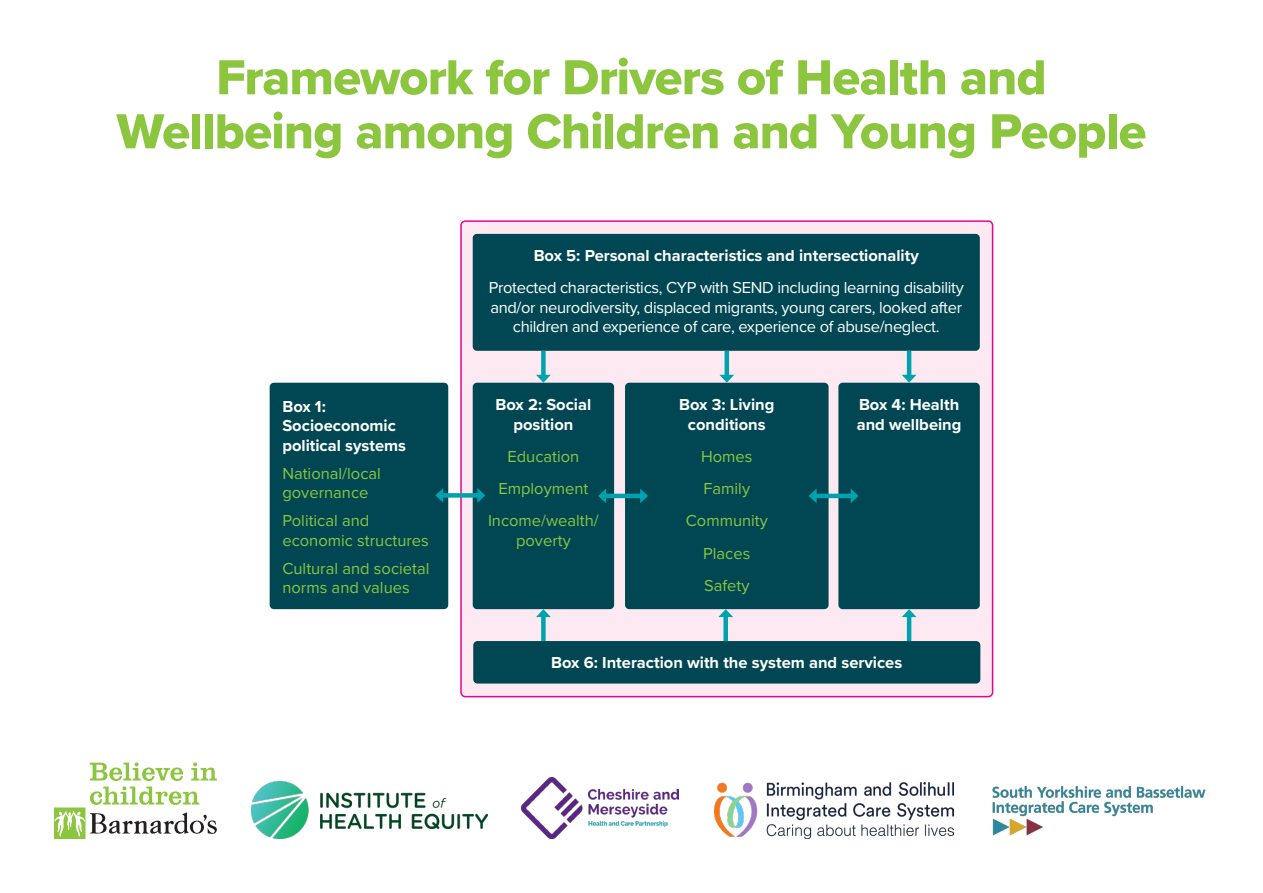
<style>
.page{position:relative;width:1263px;height:893px;background:#fff}
.page>*{position:absolute;margin:0;border:0;box-sizing:border-box;transform-origin:0 0}
.Body_text{font:51px/54px "Proxima Nova Extrabld";letter-spacing:-.015em;color:#8bc63e;text-align:center}
.t1{font:700 16.5px/19.5px "Proxima Nova";color:#fff}
.t2{font:16.5px/19.5px "Proxima Nova";letter-spacing:-.02em;color:#fff;text-align:center}
.t3{font:16.5px/19.5px "Proxima Nova";color:#8bc63e}
</style>
<div class="page">
<div style="left:461px;top:221px;width:531px;height:476px;background:#fce9f1;border-radius:4px"></div>
<div style="left:460px;top:220px;width:533px;height:477px;border:2px solid #ed028c;border-radius:4px"></div>
<div style="left:270px;top:383px;width:178px;height:226px;background:#004753;border-radius:4px"></div>
<div style="left:473px;top:234px;width:507px;height:117px;background:#004753;border-radius:4px"></div>
<div style="left:473px;top:383px;width:141px;height:226px;background:#004753;border-radius:4px"></div>
<div style="left:625px;top:383px;width:203px;height:226px;background:#004753;border-radius:4px"></div>
<div style="left:838px;top:383px;width:142px;height:226px;background:#004753;border-radius:4px"></div>
<div style="left:473px;top:641px;width:507px;height:43px;background:#004753;border-radius:4px"></div>
<div style="left:441px;top:493px;width:38px;height:5px;background:#00a3ad"></div>
<svg style="left:435px;top:488px;width:8px;height:15px"></svg>
<svg style="left:477px;top:488px;width:8px;height:15px"></svg>
<div style="left:541px;top:351px;width:5px;height:26px;background:#00a3ad"></div>
<svg style="left:536px;top:375px;width:15px;height:8px"></svg>
<div style="left:724px;top:351px;width:5px;height:26px;background:#00a3ad"></div>
<svg style="left:719px;top:375px;width:15px;height:8px"></svg>
<hr style="left:907px;top:351px;width:4px;height:26px;background:#00a3ad">
<svg style="left:902px;top:375px;width:14px;height:8px"></svg>
<hr style="left:907px;top:615px;width:4px;height:26px;background:#00a3ad">
<svg style="left:902px;top:609px;width:14px;height:8px"></svg>
<div style="left:723px;top:615px;width:5px;height:26px;background:#00a3ad"></div>
<svg style="left:718px;top:609px;width:15px;height:8px"></svg>
<div style="left:541px;top:615px;width:5px;height:26px;background:#00a3ad"></div>
<svg style="left:536px;top:609px;width:15px;height:8px"></svg>
<hr style="left:604px;top:494px;width:38px;height:4px;background:#00a3ad">
<svg style="left:598px;top:489px;width:8px;height:14px"></svg>
<svg style="left:640px;top:489px;width:8px;height:14px"></svg>
<hr style="left:815px;top:494px;width:37px;height:4px;background:#00a3ad">
<svg style="left:809px;top:489px;width:8px;height:14px"></svg>
<svg style="left:851px;top:489px;width:8px;height:14px"></svg>
<svg style="left:54px;top:762px;width:163px;height:77px"></svg>
<img style="left:251px;top:782px;width:236px;height:57px">
<img style="left:714px;top:783px;width:240px;height:56px">
<img style="left:522px;top:778px;width:157px;height:61px">
<img style="left:992px;top:786px;width:214px;height:50px">
<p class="Body_text" style="left:116px;top:50px;width:1031px">Framework for Drivers of Health and<br>Wellbeing among Children and Young People</p>
<p class="t1" style="left:282px;top:396px;width:125px">Box 1:<br>Socioeconomic political systems</p>
<p class="t3" style="left:282px;top:463px;width:100px">National/local governance</p>
<p class="t3" style="left:282px;top:510px;width:148px">Political and economic structures</p>
<p class="t3" style="left:282px;top:558px;width:149px">Cultural and societal norms and values</p>
<p class="t1" style="left:534px;top:246px;width:387px">Box 5: Personal characteristics and intersectionality</p>
<p class="t2" style="left:489px;top:277px;width:477px">Protected characteristics, CYP with SEND including learning disability and/or neurodiversity, displaced migrants, young carers, looked after children and experience of care, experience of abuse/neglect.</p>
<p class="t1" style="left:495px;top:394px;width:97px;text-align:center">Box 2: Social position</p>
<p class="t3" style="left:507px;top:446px;width:73px">Education</p>
<p class="t3" style="left:498px;top:478px;width:91px">Employment</p>
<p class="t3" style="left:488px;top:510px;width:112px;text-align:center">Income/wealth/ poverty</p>
<p class="t1" style="left:679px;top:394px;width:97px;text-align:center">Box 3: Living conditions</p>
<p class="t3" style="left:701px;top:446px;width:53px">Homes</p>
<p class="t3" style="left:703px;top:478px;width:48px">Family</p>
<p class="t3" style="left:686px;top:510px;width:84px">Community</p>
<p class="t3" style="left:703px;top:543px;width:49px">Places</p>
<p class="t3" style="left:704px;top:575px;width:47px">Safety</p>
<p class="t1" style="left:857px;top:394px;width:106px">Box 4: Health and wellbeing</p>
<p class="t1" style="left:551px;top:653px;width:352px">Box 6: Interaction with the system and services</p>
</div>
